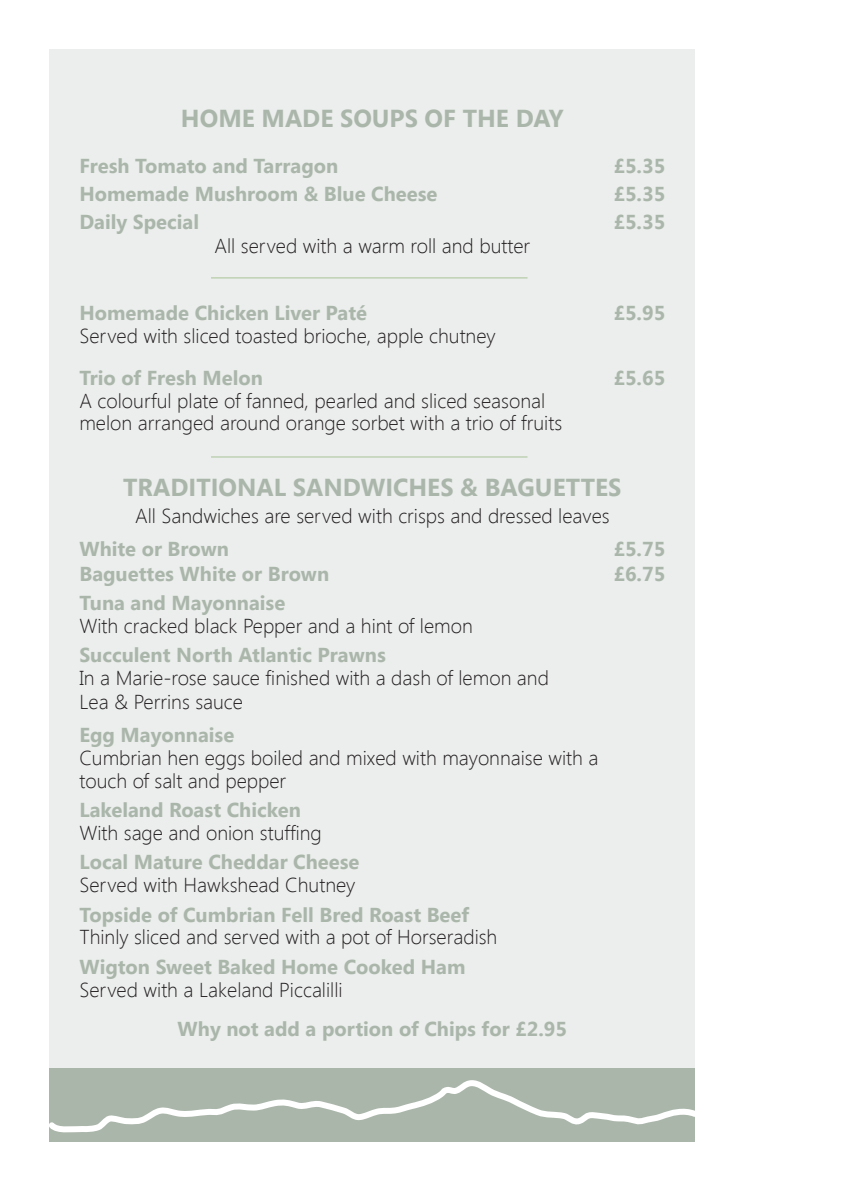
<style>
.page{position:relative;width:844px;height:1191px;background:#fff}
.page>*{position:absolute;margin:0;border:0;box-sizing:border-box;transform-origin:0 0}
.t1{font:700 24.5px "Segoe UI";color:#abb6ab}
.t2{font:300 20.12px "Segoe UI";color:#231f20}
.t3{font:700 20.12px "Segoe UI";color:#abb6ab}
</style>
<div class="page">
<div style="left:50px;top:1068px;width:644px;height:73px;background:#abb6ab"></div>
<svg style="left:50px;top:1080px;width:644px;height:53px"></svg>
<div style="left:50px;top:50px;width:644px;height:1018px;background:#ebeeec"></div>
<hr style="left:211px;top:277px;width:316px;height:1px;background:#a9c399">
<hr style="left:211px;top:456px;width:316px;height:1px;background:#a9c399">
<p class="t1" style="left:181px;top:101px;width:384px">HOME MADE SOUPS OF THE DAY</p>
<p class="t3" style="left:79px;top:152px;width:260px">Fresh Tomato and Tarragon</p>
<p class="t3" style="left:613px;top:152px;width:53px">£5.35</p>
<p class="t3" style="left:79px;top:180px;width:359px">Homemade Mushroom &amp; Blue Cheese</p>
<p class="t3" style="left:613px;top:180px;width:53px">£5.35</p>
<p class="t3" style="left:79px;top:208px;width:121px">Daily Special</p>
<p class="t3" style="left:613px;top:208px;width:53px">£5.35</p>
<p class="t2" style="left:214px;top:232px;width:317px">All served with a warm roll and butter</p>
<p class="t3" style="left:79px;top:298px;width:289px">Homemade Chicken Liver Paté</p>
<p class="t3" style="left:613px;top:298px;width:53px">£5.95</p>
<p class="t2" style="left:79px;top:321px;width:417px">Served with sliced toasted brioche, apple chutney</p>
<p class="t3" style="left:79px;top:363px;width:185px">Trio of Fresh Melon</p>
<p class="t3" style="left:613px;top:363px;width:53px">£5.65</p>
<p class="t2" style="left:79px;top:386px;width:467px">A colourful plate of fanned, pearled and sliced seasonal</p>
<p class="t2" style="left:79px;top:409px;width:484px">melon arranged around orange sorbet with a trio of fruits</p>
<p class="t1" style="left:123px;top:470px;width:499px">TRADITIONAL SANDWICHES &amp; BAGUETTES</p>
<p class="t2" style="left:135px;top:502px;width:476px">All Sandwiches are served with crisps and dressed leaves</p>
<p class="t3" style="left:79px;top:535px;width:151px">White or Brown</p>
<p class="t3" style="left:613px;top:535px;width:53px">£5.75</p>
<p class="t3" style="left:79px;top:559px;width:251px">Baguettes White or Brown</p>
<p class="t3" style="left:613px;top:559px;width:53px">£6.75</p>
<p class="t3" style="left:79px;top:588px;width:207px">Tuna and Mayonnaise</p>
<p class="t2" style="left:79px;top:612px;width:395px">With cracked black Pepper and a hint of lemon</p>
<p class="t3" style="left:79px;top:640px;width:308px">Succulent North Atlantic Prawns</p>
<p class="t2" style="left:79px;top:664px;width:471px">In a Marie-rose sauce finished with a dash of lemon and</p>
<p class="t2" style="left:79px;top:688px;width:165px">Lea &amp; Perrins sauce</p>
<p class="t3" style="left:79px;top:721px;width:156px">Egg Mayonnaise</p>
<p class="t2" style="left:79px;top:744px;width:520px">Cumbrian hen eggs boiled and mixed with mayonnaise with a</p>
<p class="t2" style="left:79px;top:767px;width:208px">touch of salt and pepper</p>
<p class="t3" style="left:79px;top:796px;width:223px">Lakeland Roast Chicken</p>
<p class="t2" style="left:79px;top:819px;width:244px">With sage and onion stuffing</p>
<p class="t3" style="left:79px;top:848px;width:281px">Local Mature Cheddar Cheese</p>
<p class="t2" style="left:79px;top:871px;width:277px">Served with Hawkshead Chutney</p>
<p class="t3" style="left:79px;top:900px;width:391px">Topside of Cumbrian Fell Bred Roast Beef</p>
<p class="t2" style="left:79px;top:923px;width:419px">Thinly sliced and served with a pot of Horseradish</p>
<p class="t3" style="left:79px;top:952px;width:387px">Wigton Sweet Baked Home Cooked Ham</p>
<p class="t2" style="left:79px;top:975px;width:264px">Served with a Lakeland Piccalilli</p>
<p class="t3" style="left:177px;top:1015px;width:391px">Why not add a portion of Chips for £2.95</p>
</div>
